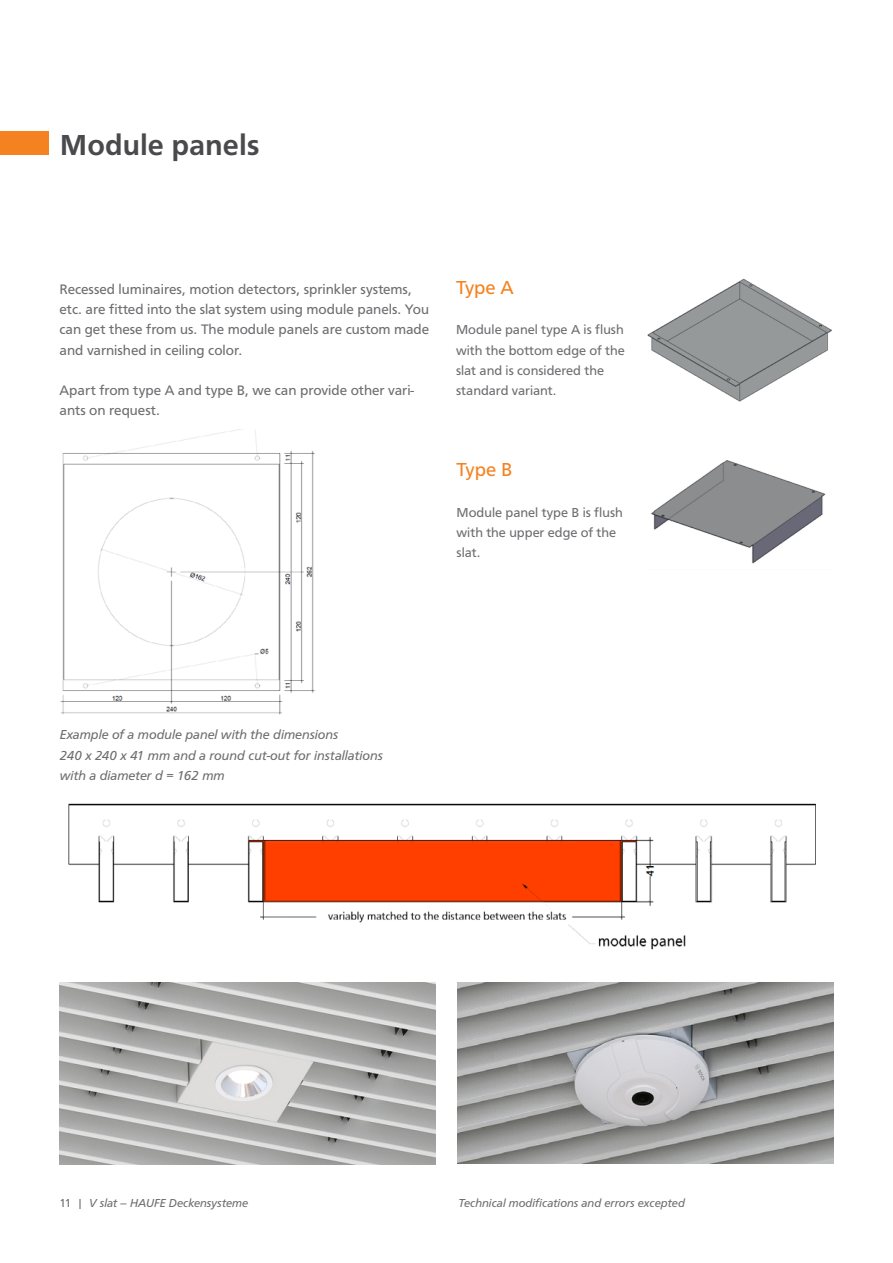
<style>
.page{position:relative;width:893px;height:1263px;background:#fff}
.page>*{position:absolute;margin:0;border:0;box-sizing:border-box;transform-origin:0 0}
.t1{font:700 30px "Carto Gothic Std";color:#4a4a4d}
.t2{font:19.5px "Carto Gothic Std";color:#f58220}
.t3{font:14.25px/20.2px "Carto Gothic Std";color:#6d6e71}
.t4{font:13.5px/20.2px "Carto Gothic Std";color:#6d6e71}
.t5{font:italic 13.5px/20.2px "Carto Gothic Std";color:#6d6e71}
.t6{font:italic 12px "Carto Gothic Std";color:#6d6e71}
.s1{font-style:normal}
</style>
<div class="page">
<img style="left:651px;top:460px;width:175px;height:104px">
<img style="left:60px;top:982px;width:376px;height:183px">
<img style="left:457px;top:982px;width:376px;height:181px">
<img style="left:68px;top:803px;width:748px;height:147px">
<img style="left:60px;top:429px;width:255px;height:286px">
<img style="left:647px;top:278px;width:185px;height:124px">
<div style="left:0;top:131px;width:49px;height:24px;background:#f58220"></div>
<h1 class="t1" style="left:60px;top:127px;width:201px">Module panels</h1>
<p class="t3" style="left:60px;top:279px;width:371px">Recessed luminaires, motion detectors, sprinkler systems, etc. are fitted into the slat system using module panels. You can get these from us. The module panels are custom made and varnished in ceiling color.</p>
<p class="t3" style="left:60px;top:380px;width:356px">Apart from type A and type B, we can provide other vari&shy;ants on request.</p>
<h2 class="t2" style="left:456px;top:276px;width:59px">Type A</h2>
<p class="t4" style="left:456px;top:320px;width:170px">Module panel type A is flush with the bottom edge of the slat and is considered the standard variant.</p>
<h2 class="t2" style="left:457px;top:458px;width:57px">Type B</h2>
<p class="t4" style="left:457px;top:502px;width:168px">Module panel type B is flush with the upper edge of the slat.</p>
<p class="t5" style="left:60px;top:725px;width:325px">Example of a module panel with the dimensions<br>240 x 240 x 41 mm and a round cut-out for installations with a diameter d = 162 mm</p>
<p class="t6" style="left:60px;top:1196px;width:190px"><span class="s1">11 |</span> V slat – HAUFE Deckensysteme</p>
<p class="t6" style="left:459px;top:1196px;width:228px">Technical modifications and errors excepted</p>
</div>
